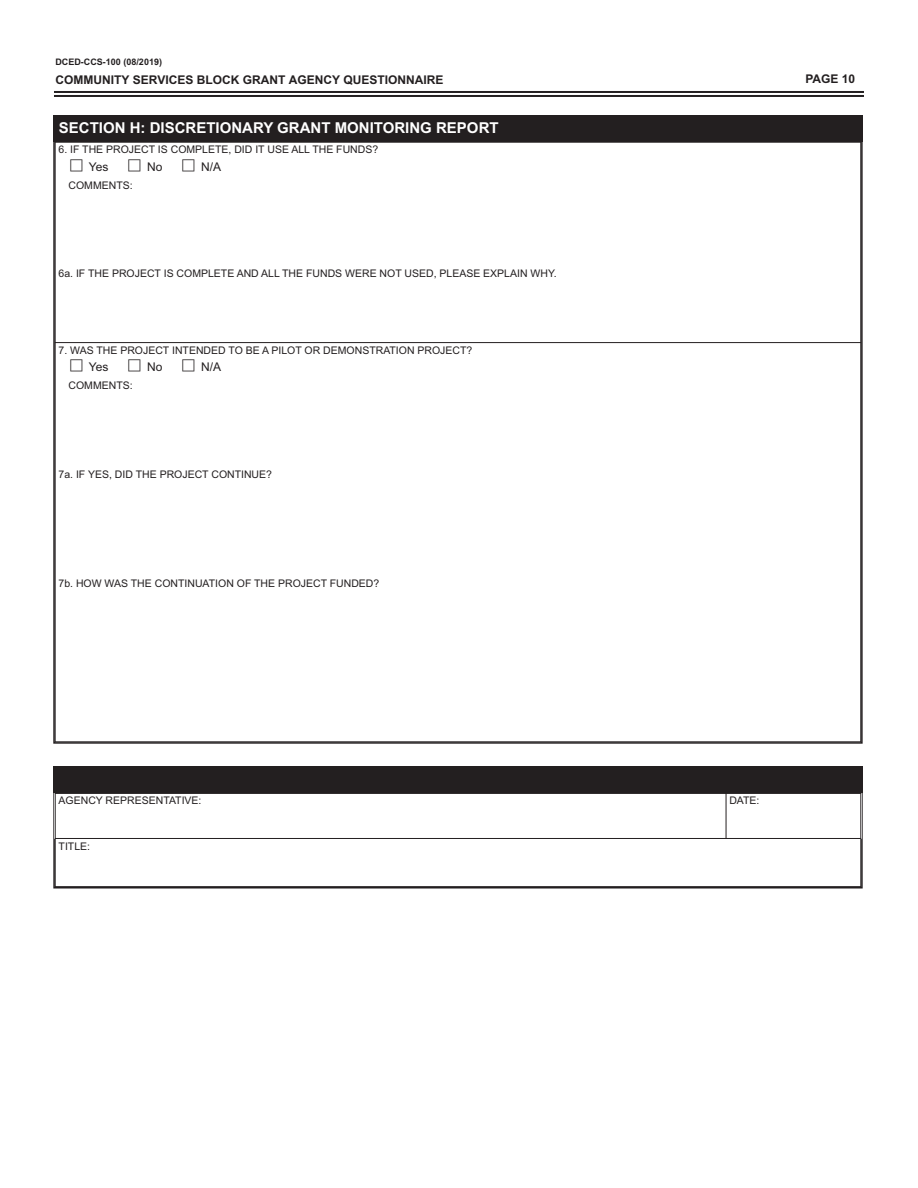
<style>
.page{position:relative;width:918px;height:1188px;background:#fff}
.page>*{position:absolute;margin:0;border:0;box-sizing:border-box;transform-origin:0 0}
.t1{font:700 15px "Arial";color:#fff}
.t2{font:700 12px "Arial";color:#231f20}
.t3{font:12px "Arial";letter-spacing:-.045em;color:#231f20}
.t4{font:10.5px "Arial";color:#231f20}
.t5{font:700 9px "Arial";color:#231f20}
</style>
<div class="page">
<div style="left:53px;top:115px;width:810px;height:27px;background:#231f20"></div>
<hr style="left:55px;top:142px;width:1px;height:600px;background:#231f20">
<hr style="left:860px;top:142px;width:1px;height:600px;background:#231f20">
<hr style="left:55px;top:142px;width:806px;height:1px;background:#231f20">
<hr style="left:55px;top:342px;width:806px;height:1px;background:#231f20">
<hr style="left:55px;top:741px;width:806px;height:1px;background:#231f20">
<hr style="left:54px;top:91px;width:810px;height:2px;background:#231f20">
<hr style="left:54px;top:95px;width:810px;height:2px;background:#231f20">
<div style="left:53px;top:767px;width:810px;height:26px;background:#231f20"></div>
<div style="left:53px;top:792px;width:810px;height:97px;border:2px solid #231f20"></div>
<div style="left:55px;top:793px;width:671px;height:45px;background:#fff"></div>
<div style="left:726px;top:793px;width:135px;height:45px;background:#fff"></div>
<hr style="left:55px;top:793px;width:1px;height:94px;background:#231f20">
<hr style="left:726px;top:793px;width:1px;height:46px;background:#231f20">
<hr style="left:860px;top:793px;width:1px;height:94px;background:#231f20">
<hr style="left:55px;top:793px;width:806px;height:1px;background:#231f20">
<hr style="left:55px;top:838px;width:806px;height:1px;background:#231f20">
<hr style="left:55px;top:886px;width:806px;height:1px;background:#231f20">
<p class="t5" style="left:55px;top:56px;width:108px">DCED-CCS-100 (08/2019)</p>
<p class="t2" style="left:55px;top:73px;width:390px">COMMUNITY SERVICES BLOCK GRANT AGENCY QUESTIONNAIRE</p>
<p class="t2" style="left:805px;top:72px;width:51px">PAGE 10</p>
<h1 class="t1" style="left:59px;top:119px;width:441px">SECTION H: DISCRETIONARY GRANT MONITORING REPORT</h1>
<p class="t4" style="left:59px;top:143px;width:321px">6. IF THE PROJECT IS COMPLETE, DID IT USE ALL THE FUNDS?</p>
<p class="t3" style="left:89px;top:160px;width:21px">YES</p>
<p class="t3" style="left:147px;top:160px;width:17px">NO</p>
<p class="t3" style="left:201px;top:160px;width:22px">N/A</p>
<p class="t4" style="left:69px;top:179px;width:66px">COMMENTS:</p>
<p class="t4" style="left:59px;top:267px;width:500px">6A. IF THE PROJECT IS COMPLETE AND ALL THE FUNDS WERE NOT USED, PLEASE EXPLAIN WHY.</p>
<p class="t4" style="left:59px;top:344px;width:415px">7. WAS THE PROJECT INTENDED TO BE A PILOT OR DEMONSTRATION PROJECT?</p>
<p class="t3" style="left:89px;top:360px;width:21px">YES</p>
<p class="t3" style="left:147px;top:360px;width:17px">NO</p>
<p class="t3" style="left:201px;top:360px;width:22px">N/A</p>
<p class="t4" style="left:69px;top:380px;width:66px">COMMENTS:</p>
<p class="t4" style="left:59px;top:468px;width:215px">7A. IF YES, DID THE PROJECT CONTINUE?</p>
<p class="t4" style="left:59px;top:577px;width:322px">7B. HOW WAS THE CONTINUATION OF THE PROJECT FUNDED?</p>
<p class="t4" style="left:59px;top:795px;width:144px">AGENCY REPRESENTATIVE:</p>
<p class="t4" style="left:729px;top:795px;width:32px">DATE:</p>
<p class="t4" style="left:59px;top:840px;width:33px">TITLE:</p>
</div>
